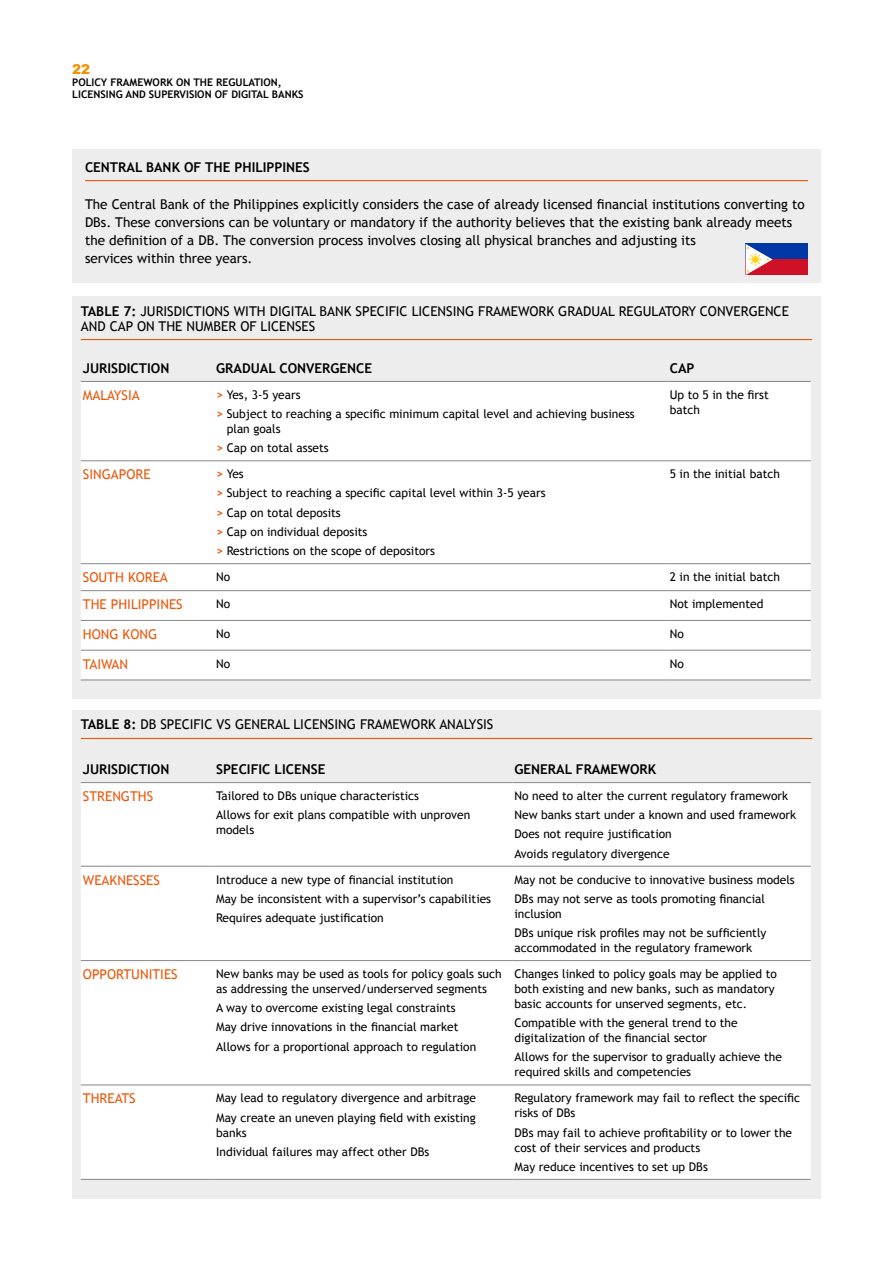
<style>
.page{position:relative;width:893px;height:1263px;background:#fff}
.page>*{position:absolute;margin:0;border:0;box-sizing:border-box;transform-origin:0 0}
.t1{font:13.5px/18px "Trebuchet MS";color:#000}
.t2{font:700 13.5px "Trebuchet MS";color:#000}
.t3{font:13.5px "Trebuchet MS";color:#ea580c}
.t4{font:900 13.5px "Arial";color:#f39200}
.t5{font:12px/19.2px "Trebuchet MS";color:#000}
.t6{font:700 10.5px/12px "Trebuchet MS";color:#000}
.s1{font-weight:700}
.s2{font-weight:700;color:#ea580c}
</style>
<div class="page">
<div style="left:72px;top:296px;width:749px;height:403px;background:#ededed"></div>
<hr style="left:81px;top:339px;width:731px;height:1px;background:#ea580c">
<div style="left:81px;top:382px;width:730px;height:298px;background:#fff"></div>
<hr style="left:81px;top:381px;width:133px;height:1px;background:#878686">
<hr style="left:214px;top:381px;width:454px;height:1px;background:#878686">
<hr style="left:668px;top:381px;width:143px;height:1px;background:#878686">
<hr style="left:81px;top:461px;width:133px;height:1px;background:#878686">
<hr style="left:214px;top:461px;width:454px;height:1px;background:#878686">
<hr style="left:668px;top:461px;width:143px;height:1px;background:#878686">
<hr style="left:81px;top:563px;width:133px;height:1px;background:#878686">
<hr style="left:214px;top:563px;width:454px;height:1px;background:#878686">
<hr style="left:668px;top:563px;width:143px;height:1px;background:#878686">
<hr style="left:81px;top:590px;width:133px;height:1px;background:#878686">
<hr style="left:214px;top:590px;width:454px;height:1px;background:#878686">
<hr style="left:668px;top:590px;width:143px;height:1px;background:#878686">
<hr style="left:81px;top:620px;width:133px;height:1px;background:#878686">
<hr style="left:214px;top:620px;width:454px;height:1px;background:#878686">
<hr style="left:668px;top:620px;width:143px;height:1px;background:#878686">
<hr style="left:81px;top:650px;width:133px;height:1px;background:#878686">
<hr style="left:214px;top:650px;width:454px;height:1px;background:#878686">
<hr style="left:668px;top:650px;width:143px;height:1px;background:#878686">
<hr style="left:81px;top:680px;width:133px;height:1px;background:#878686">
<hr style="left:214px;top:680px;width:454px;height:1px;background:#878686">
<hr style="left:668px;top:680px;width:143px;height:1px;background:#878686">
<div style="left:72px;top:710px;width:749px;height:489px;background:#ededed"></div>
<hr style="left:81px;top:738px;width:731px;height:1px;background:#ea580c">
<div style="left:81px;top:784px;width:730px;height:394px;background:#fff"></div>
<hr style="left:81px;top:782px;width:133px;height:1px;background:#878686">
<hr style="left:214px;top:782px;width:298px;height:1px;background:#878686">
<hr style="left:512px;top:782px;width:299px;height:1px;background:#878686">
<hr style="left:81px;top:866px;width:133px;height:1px;background:#878686">
<hr style="left:214px;top:866px;width:298px;height:1px;background:#878686">
<hr style="left:512px;top:866px;width:299px;height:1px;background:#878686">
<hr style="left:81px;top:960px;width:133px;height:1px;background:#878686">
<hr style="left:214px;top:960px;width:298px;height:1px;background:#878686">
<hr style="left:512px;top:960px;width:299px;height:1px;background:#878686">
<hr style="left:81px;top:1085px;width:133px;height:1px;background:#878686">
<hr style="left:214px;top:1085px;width:298px;height:1px;background:#878686">
<hr style="left:512px;top:1085px;width:299px;height:1px;background:#878686">
<hr style="left:81px;top:1179px;width:133px;height:1px;background:#878686">
<hr style="left:214px;top:1179px;width:298px;height:1px;background:#878686">
<hr style="left:512px;top:1179px;width:299px;height:1px;background:#878686">
<div style="left:72px;top:149px;width:749px;height:134px;background:#ededed"></div>
<hr style="left:85px;top:180px;width:723px;height:1px;background:#ea580c">
<div style="left:746px;top:244px;width:62px;height:31px;background:#0038a8"></div>
<div style="left:746px;top:259px;width:62px;height:16px;background:#ce1126"></div>
<svg style="left:746px;top:244px;width:27px;height:31px"></svg>
<p class="t4" style="left:72px;top:59px;width:20px">22</p>
<p class="t6" style="left:72px;top:76px;width:233px">POLICY FRAMEWORK ON THE REGULATION,<br>LICENSING AND SUPERVISION OF DIGITAL BANKS</p>
<p class="t2" style="left:85px;top:158px;width:226px">CENTRAL BANK OF THE PHILIPPINES</p>
<p class="t1" style="left:85px;top:195px;width:721px">The Central Bank of the Philippines explicitly considers the case of already licensed financial institutions converting to DBs. These conversions can be voluntary or mandatory if the authority believes that the existing bank already meets the definition of a DB. The conversion process involves closing all physical branches and adjusting its<br>services within three years.</p>
<p class="t1" style="left:81px;top:303px;width:710px;line-height:15px"><span class="s1">TABLE 7:</span> JURISDICTIONS WITH DIGITAL BANK SPECIFIC LICENSING FRAMEWORK GRADUAL REGULATORY CONVERGENCE<br>AND CAP ON THE NUMBER OF LICENSES</p>
<p class="t2" style="left:83px;top:360px;width:88px">JURISDICTION</p>
<p class="t2" style="left:216px;top:360px;width:158px">GRADUAL CONVERGENCE</p>
<p class="t2" style="left:670px;top:360px;width:26px">CAP</p>
<p class="t3" style="left:83px;top:387px;width:58px">MALAYSIA</p>
<p class="t5" style="left:216px;top:385px;width:420px"><span class="s2">&gt;</span> Yes, 3-5 years<br><span class="s2">&gt;</span> Subject to reaching a specific minimum capital level and achieving business</p>
<p class="t5" style="left:216px;top:419px;width:114px;text-indent:11px">plan goals<br><span class="s2">&gt;</span> Cap on total assets</p>
<p class="t5" style="left:670px;top:387px;width:101px;line-height:15px">Up to 5 in the first batch</p>
<p class="t3" style="left:83px;top:466px;width:69px">SINGAPORE</p>
<p class="t5" style="left:216px;top:464px;width:331px"><span class="s2">&gt;</span> Yes<br><span class="s2">&gt;</span> Subject to reaching a specific capital level within 3-5 years <span class="s2">&gt;</span> Cap on total deposits<br><span class="s2">&gt;</span> Cap on individual deposits<br><span class="s2">&gt;</span> Restrictions on the scope of depositors</p>
<p class="t5" style="left:670px;top:464px;width:112px">5 in the initial batch</p>
<p class="t3" style="left:83px;top:569px;width:87px">SOUTH KOREA</p>
<p class="t5" style="left:216px;top:567px;width:16px">No</p>
<p class="t5" style="left:670px;top:567px;width:112px">2 in the initial batch</p>
<p class="t3" style="left:83px;top:596px;width:101px">THE PHILIPPINES</p>
<p class="t5" style="left:216px;top:594px;width:16px">No</p>
<p class="t5" style="left:670px;top:594px;width:95px">Not implemented</p>
<p class="t3" style="left:83px;top:626px;width:76px">HONG KONG</p>
<p class="t5" style="left:216px;top:624px;width:16px">No</p>
<p class="t5" style="left:670px;top:624px;width:16px">No</p>
<p class="t3" style="left:83px;top:656px;width:47px">TAIWAN</p>
<p class="t5" style="left:216px;top:654px;width:16px">No</p>
<p class="t5" style="left:670px;top:654px;width:16px">No</p>
<p class="t1" style="left:81px;top:716px;width:414px"><span class="s1">TABLE 8:</span> DB SPECIFIC VS GENERAL LICENSING FRAMEWORK ANALYSIS</p>
<p class="t2" style="left:83px;top:761px;width:88px">JURISDICTION</p>
<p class="t2" style="left:216px;top:761px;width:111px">SPECIFIC LICENSE</p>
<p class="t2" style="left:514px;top:761px;width:143px">GENERAL FRAMEWORK</p>
<p class="t3" style="left:83px;top:788px;width:72px">STRENGTHS</p>
<p class="t5" style="left:216px;top:786px;width:256px">Tailored to DBs unique characteristics<br>Allows for exit plans compatible with unproven</p>
<p class="t5" style="left:216px;top:820px;width:40px">models</p>
<p class="t5" style="left:514px;top:786px;width:283px">No need to alter the current regulatory framework New banks start under a known and used framework Does not require justification<br>Avoids regulatory divergence</p>
<p class="t3" style="left:83px;top:872px;width:79px">WEAKNESSES</p>
<p class="t5" style="left:216px;top:870px;width:277px">Introduce a new type of financial institution<br>May be inconsistent with a supervisor’s capabilities<br>Requires adequate justification</p>
<p class="t5" style="left:514px;top:870px;width:282px">May not be conducive to innovative business models<br>DBs may not serve as tools promoting financial</p>
<p class="t5" style="left:514px;top:904px;width:253px">inclusion<br>DBs unique risk profiles may not be sufficiently</p>
<p class="t5" style="left:514px;top:938px;width:239px">accommodated in the regulatory framework</p>
<p class="t3" style="left:83px;top:966px;width:96px">OPPORTUNITIES</p>
<p class="t5" style="left:216px;top:966px;width:287px;line-height:15px">New banks may be used as tools for policy goals such as addressing the unserved/underserved segments</p>
<p class="t5" style="left:216px;top:998px;width:262px">A way to overcome existing legal constraints<br>May drive innovations in the financial market<br>Allows for a proportional approach to regulation</p>
<p class="t3" style="left:83px;top:1091px;width:54px">THREATS</p>
<p class="t5" style="left:216px;top:1089px;width:261px">May lead to regulatory divergence and arbitrage<br>May create an uneven playing field with existing</p>
<p class="t5" style="left:216px;top:1123px;width:215px">banks<br>Individual failures may affect other DBs</p>
<p class="t5" style="left:514px;top:966px;width:264px;line-height:15px">Changes linked to policy goals may be applied to both existing and new banks, such as mandatory basic accounts for unserved segments, etc.</p>
<p class="t5" style="left:514px;top:1015px;width:225px;line-height:15px">Compatible with the general trend to the digitalization of the financial sector</p>
<p class="t5" style="left:514px;top:1050px;width:269px;line-height:15px">Allows for the supervisor to gradually achieve the required skills and competencies</p>
<p class="t5" style="left:514px;top:1091px;width:287px;line-height:15px">Regulatory framework may fail to reflect the specific risks of DBs</p>
<p class="t5" style="left:514px;top:1125px;width:279px;line-height:15px">DBs may fail to achieve profitability or to lower the cost of their services and products</p>
<p class="t5" style="left:514px;top:1157px;width:195px">May reduce incentives to set up DBs</p>
</div>
